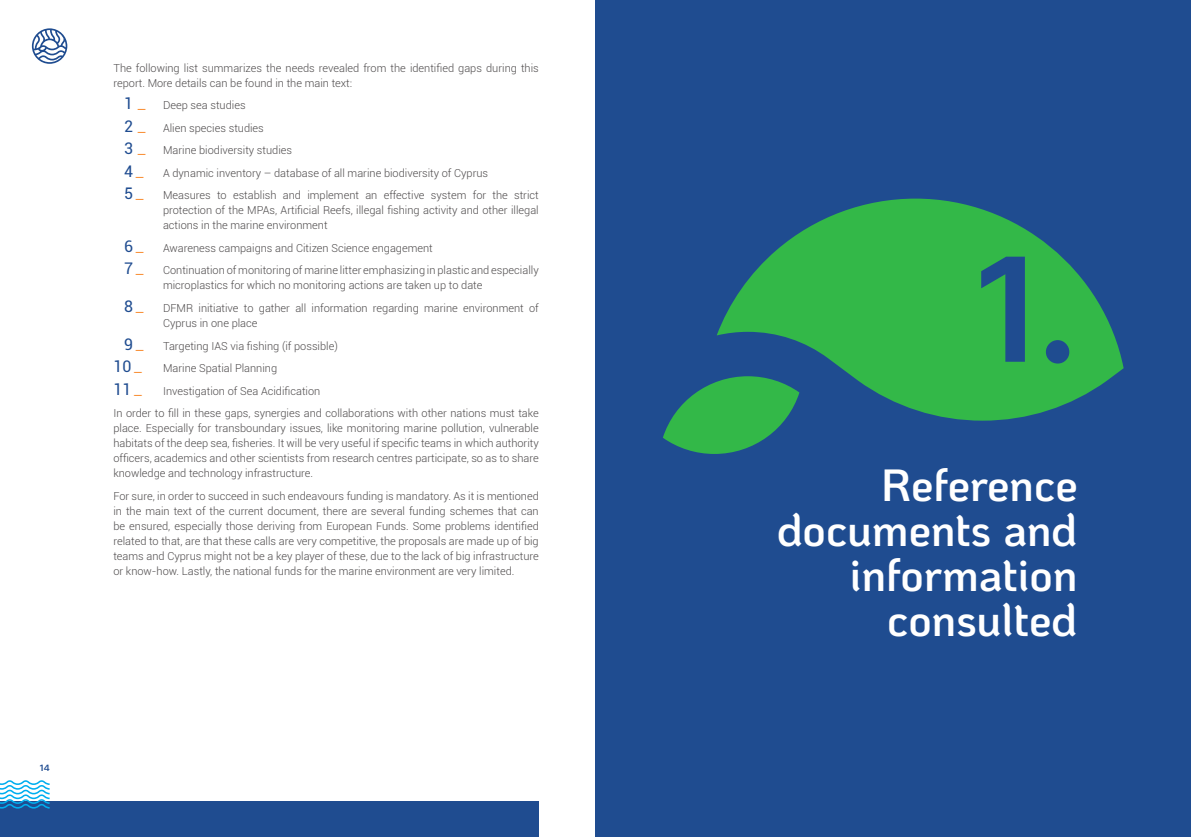
<style>
.page{position:relative;width:1191px;height:837px;background:#fff}
.page>*{position:absolute;margin:0;border:0;box-sizing:border-box;transform-origin:0 0}
.t1{font:700 150px "Ko Ho";color:#1f4c90}
.t2{font:600 45px/45px "Ko Ho";letter-spacing:-.005em;color:#fff;text-align:right}
.t3{font:300 11px/15px "Roboto";color:#4e4b4c}
.t4{font:700 9px "Ko Ho";color:#1f4c90}
.s1{font-weight:400;font-size:16px;color:#1f4c90}
.s2{font-size:18px;color:#f8821e}
</style>
<div class="page">
<div style="left:0;top:801px;width:539px;height:35px;background:#1f4c90"></div>
<svg style="left:0;top:780px;width:50px;height:28px"></svg>
<svg style="left:32px;top:28px;width:35px;height:36px"></svg>
<div style="left:595px;top:0;width:596px;height:836px;background:#1f4c90"></div>
<svg style="left:663px;top:198px;width:460px;height:256px;fill:#33b848"></svg>
<p class="t3" style="left:113px;top:60px;width:427px">The following list summarizes the needs revealed from the identified gaps during this report. More details can be found in the main text:</p>
<p class="t3" style="left:124px;top:94px;width:416px;line-height:22.5px"><span class="s1">1</span> <span class="s2">_</span> Deep sea studies<br><span class="s1">2</span> <span class="s2">_</span> Alien species studies<br><span class="s1">3</span> <span class="s2">_</span> Marine biodiversity studies<br><span class="s1">4</span> <span class="s2">_</span> A dynamic inventory – database of all marine biodiversity of Cyprus<br><span class="s1">5</span> <span class="s2">_</span> Measures to establish and implement an effective system for the strict</p>
<p class="t3" style="left:163px;top:202px;width:377px">protection of the MPAs, Artificial Reefs, illegal fishing activity and other illegal actions in the marine environment</p>
<p class="t3" style="left:124px;top:236px;width:416px;line-height:22.5px"><span class="s1">6</span> <span class="s2">_</span> Awareness campaigns and Citizen Science engagement<br><span class="s1">7</span> <span class="s2">_</span> Continuation of monitoring of marine litter emphasizing in plastic and especially</p>
<p class="t3" style="left:124px;top:274px;width:416px;line-height:22.5px;text-indent:39px">microplastics for which no monitoring actions are taken up to date<br><span class="s1">8</span> <span class="s2">_</span> DFMR initiative to gather all information regarding marine environment of</p>
<p class="t3" style="left:163px;top:315px;width:96px">Cyprus in one place</p>
<p class="t3" style="left:124px;top:337px;width:215px"><span class="s1">9</span> <span class="s2">_</span> Targeting IAS via fishing (if possible)</p>
<p class="t3" style="left:113px;top:360px;width:165px"><span class="s1">10</span> <span class="s2">_</span> Marine Spatial Planning</p>
<p class="t3" style="left:113px;top:382px;width:208px"><span class="s1">11</span> <span class="s2">_</span> Investigation of Sea Acidification</p>
<p class="t3" style="left:113px;top:405px;width:427px">In order to fill in these gaps, synergies and collaborations with other nations must take</p>
<p class="t3" style="left:113px;top:420px;width:427px;text-align:justify">place. Especially for transboundary issues, like monitoring marine pollution, vulnerable habitats of the deep sea, fisheries. It will be very useful if specific teams in which authority officers, academics and other scientists from research centres participate, so as to share knowledge and technology infrastructure.</p>
<p class="t3" style="left:113px;top:487px;width:427px;text-align:justify">For sure, in order to succeed in such endeavours funding is mandatory. As it is mentioned in the main text of the current document, there are several funding schemes that can be ensured, especially those deriving from European Funds. Some problems identified related to that, are that these calls are very competitive, the proposals are made up of big teams and Cyprus might not be a key player of these, due to the lack of big infrastructure or know-how. Lastly, the national funds for the marine environment are very limited.</p>
<p class="t4" style="left:40px;top:759px;width:11px">14</p>
<h1 class="t1" style="left:975px;top:183px;width:104px">1.</h1>
<h2 class="t2" style="left:776px;top:462px;width:302px">Reference documents and information consulted</h2>
</div>
